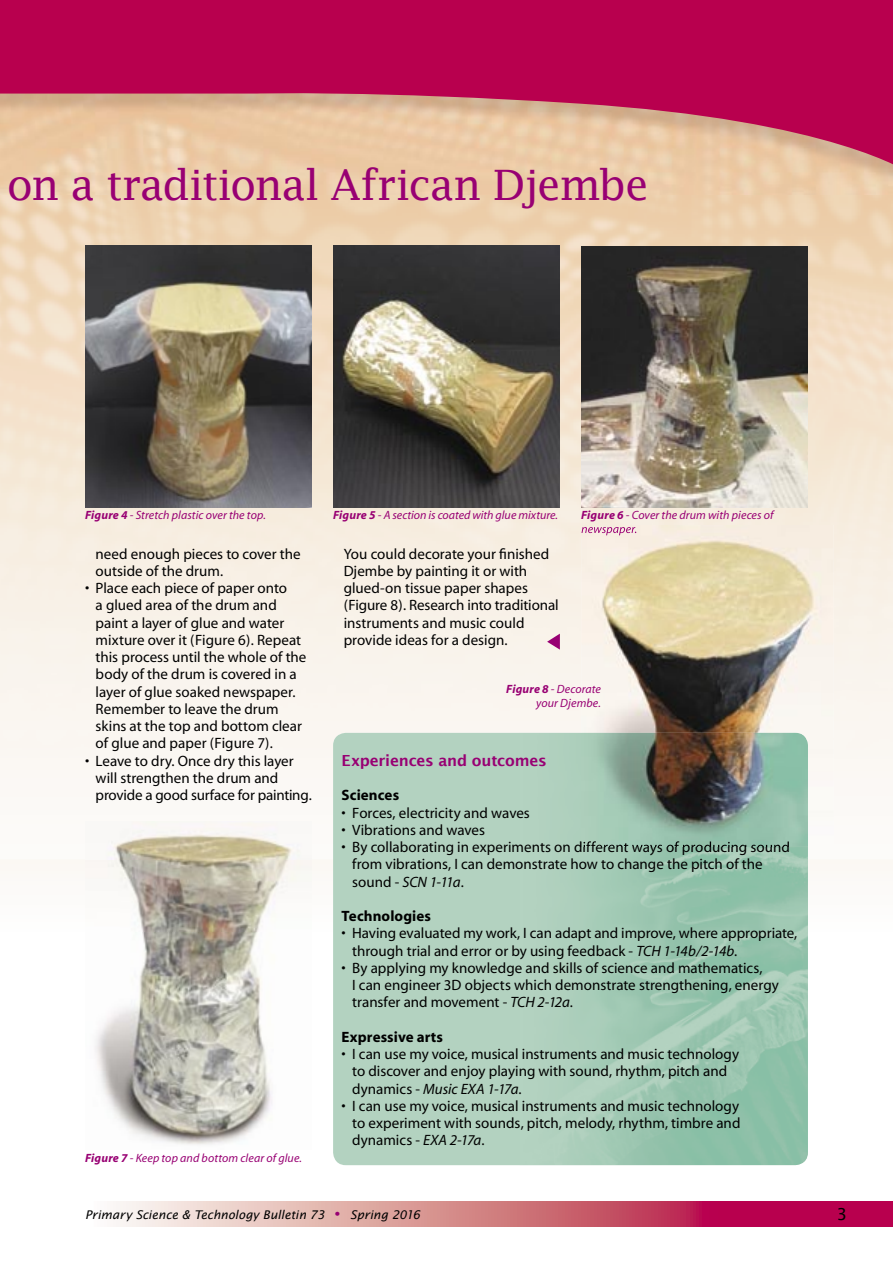
<style>
.page{position:relative;width:893px;height:1263px;background:#fff}
.page>*{position:absolute;margin:0;border:0;box-sizing:border-box;transform-origin:0 0}
.t1{font:42px "Lucida Fax";letter-spacing:-.03em;color:#980073}
.t2{font:16.5px "Lucida Sans";color:#000}
.t3{font:600 15.3px "Lucida Sans";letter-spacing:-.015em;color:#980073}
.t4{font:15px/17.2px "Myriad";color:#000}
.t5{font:700 15px "Myriad";letter-spacing:.005em;color:#000}
.t6{font:italic 12px/13.5px "Myriad";letter-spacing:.005em;color:#980073;text-align:right}
.t7{font:italic 12px "Lucida Sans";color:#000}
.s1{font-weight:700}
.s2{font-style:italic}
.s3{font-style:normal;font-size:28.5px;color:#980073}
</style>
<div class="page">
<div style="left:0;top:860px;width:893px;height:11px;background:#fbf8f4"></div>
<img style="left:0;top:194px;width:630px;height:562px">
<img style="left:630px;top:194px;width:263px;height:357px">
<svg style="left:116px;top:1201px;width:777px;height:26px;background:#d17187"></svg>
<svg style="left:0;top:0;width:893px;height:173px;background:#ca4d6e"></svg>
<div style="left:333px;top:733px;width:475px;height:432px;background:#b3d2c0;border-radius:13px"></div>
<img style="left:579px;top:846px;width:229px;height:319px">
<img style="left:581px;top:525px;width:253px;height:214px">
<div style="left:808px;top:739px;width:26px;height:107px;background:#fbf9f6"></div>
<img style="left:581px;top:527px;width:55px;height:8px">
<img style="left:581px;top:733px;width:227px;height:113px">
<img style="left:581px;top:841px;width:209px;height:5px">
<img style="left:85px;top:245px;width:227px;height:262px">
<img style="left:581px;top:247px;width:227px;height:260px">
<img style="left:333px;top:245px;width:227px;height:262px">
<svg style="left:547px;top:634px;width:13px;height:16px"></svg>
<img style="left:85px;top:822px;width:227px;height:323px">
<h1 class="t1" style="left:7px;top:161px;width:643px">on a traditional African Djembe</h1>
<p class="t6" style="left:85px;top:509px;width:182px"><span class="s1">Figure 4</span> - Stretch plastic over the top.</p>
<p class="t6" style="left:333px;top:509px;width:226px"><span class="s1">Figure 5</span> - A section is coated with glue mixture.</p>
<p class="t6" style="left:581px;top:509px;width:194px"><span class="s1">Figure 6</span> - Cover the drum with pieces of</p>
<p class="t4" style="left:96px;top:546px;width:207px">need enough pieces to cover the outside of the drum.</p>
<p class="t4" style="left:96px;top:580px;width:212px;text-indent:-11px">• Place each piece of paper onto<br>a glued area of the drum and paint a layer of glue and water mixture over it (Figure 6). Repeat this process until the whole of the body of the drum is covered in a layer of glue soaked newspaper.<br>Remember to leave the drum skins at the top and bottom clear of glue and paper (Figure 7).</p>
<p class="t4" style="left:96px;top:753px;width:218px;text-indent:-11px">• Leave to dry. Once dry this layer will strengthen the drum and provide a good surface for painting.</p>
<p class="t6" style="left:85px;top:1152px;width:219px"><span class="s1">Figure 7</span> - Keep top and bottom clear of glue.</p>
<p class="t4" style="left:344px;top:546px;width:216px">You could decorate your finished<br>Djembe by painting it or with glued-on tissue paper shapes (Figure 8). Research into traditional instruments and music could provide ideas for a design.</p>
<p class="t6" style="left:506px;top:683px;width:96px"><span class="s1">Figure 8</span> - Decorate your Djembe.</p>
<p class="t3" style="left:342px;top:752px;width:207px">Experiences and outcomes</p>
<p class="t5" style="left:342px;top:788px;width:59px">Sciences</p>
<p class="t4" style="left:342px;top:805px;width:190px">• Forces, electricity and waves</p>
<p class="t4" style="left:342px;top:822px;width:145px">• Vibrations and waves</p>
<p class="t4" style="left:352px;top:839px;width:439px;text-indent:-11px">• By collaborating in experiments on different ways of producing sound from vibrations, I can demonstrate how to change the pitch of the sound - <span class="s2">SCN 1-11a</span>.</p>
<p class="t5" style="left:342px;top:908px;width:91px">Technologies</p>
<p class="t4" style="left:352px;top:925px;width:447px;text-indent:-11px">• Having evaluated my work, I can adapt and improve, where appropriate, through trial and error or by using feedback - <span class="s2">TCH 1-14b/2-14b</span>.</p>
<p class="t4" style="left:352px;top:960px;width:428px;text-indent:-11px">• By applying my knowledge and skills of science and mathematics,<br>I can engineer 3D objects which demonstrate strengthening, energy transfer and movement - <span class="s2">TCH 2-12a</span>.</p>
<p class="t5" style="left:342px;top:1029px;width:103px">Expressive arts</p>
<p class="t4" style="left:352px;top:1046px;width:388px;text-indent:-11px">• I can use my voice, musical instruments and music technology to discover and enjoy playing with sound, rhythm, pitch and dynamics - <span class="s2">Music EXA 1-17a</span>.</p>
<p class="t4" style="left:352px;top:1098px;width:390px;text-align:justify;text-indent:-11px">• I can use my voice, musical instruments and music technology to experiment with sounds, pitch, melody, rhythm, timbre and dynamics - <span class="s2">EXA 2-17a</span>.</p>
<p class="t7" style="left:85px;top:1208px;width:337px">Primary Science &amp; Technology Bulletin 73 <span class="s3">•</span> Spring 2016</p>
<p class="t2" style="left:837px;top:1204px;width:12px">3</p>
</div>
